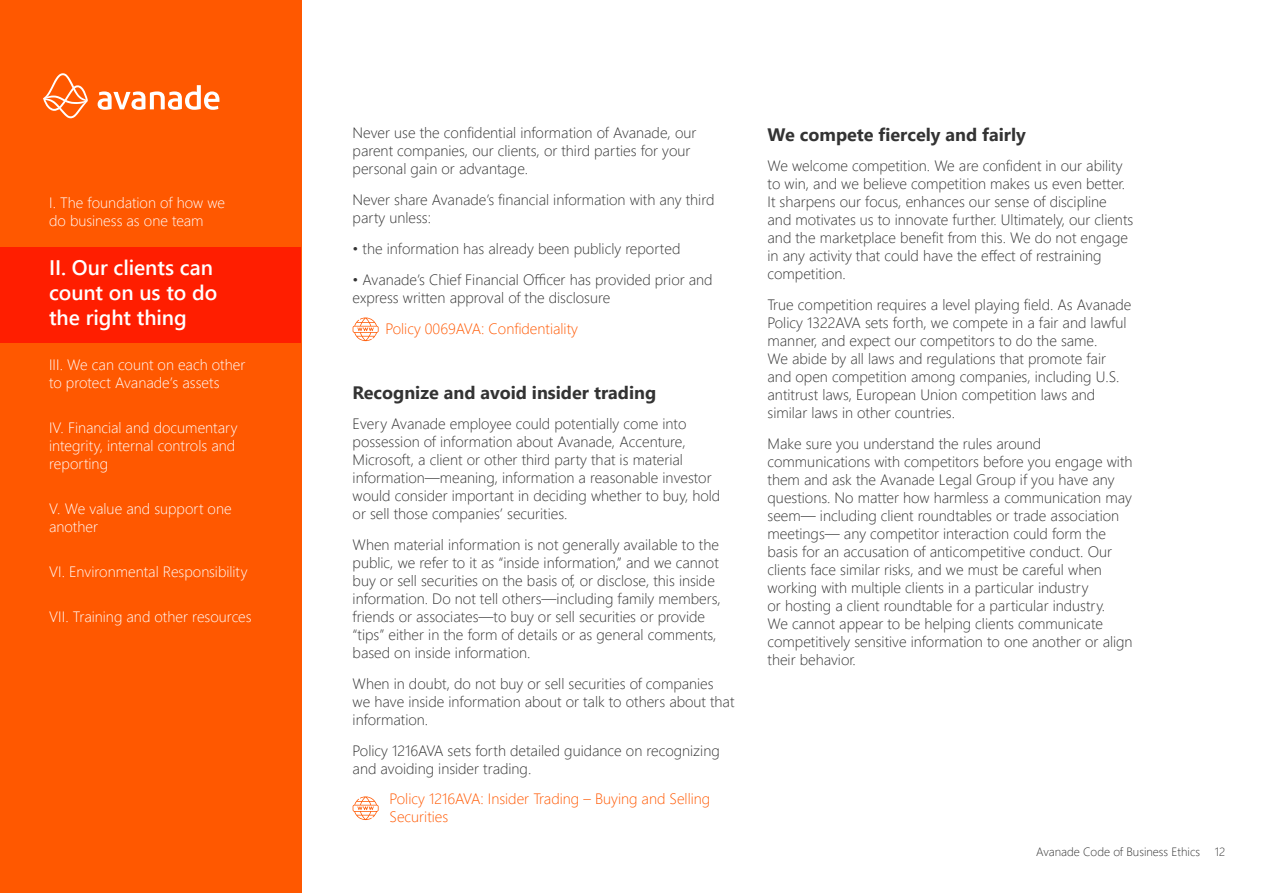
<style>
.page{position:relative;width:1263px;height:893px;background:#fff}
.page>*{position:absolute;margin:0;border:0;box-sizing:border-box;transform-origin:0 0}
.t1{font:600 21px/25.2px "Segoe UI";letter-spacing:-.005em;color:#fff}
.t2{font:700 18px "Segoe UI";color:#333}
.t3{font:300 15px/18px "Segoe UI";color:#333}
.t4{font:300 15px/18px "Segoe UI";color:#fff}
.t5{font:300 15px/18px "Segoe UI";color:#ff5800}
.t6{font:300 12px "Segoe UI";color:#333}
</style>
<div class="page">
<div style="left:0;top:0;width:301px;height:893px;background:#ff5800"></div>
<svg style="left:98px;top:85px;width:121px;height:25px"></svg>
<svg style="left:43px;top:73px;width:45px;height:45px"></svg>
<div style="left:0;top:247px;width:301px;height:95px;background:#ff1e00"></div>
<svg style="left:353px;top:317px;width:26px;height:24px"></svg>
<svg style="left:353px;top:796px;width:26px;height:24px"></svg>
<p class="t4" style="left:49px;top:193px;width:178px">I. The foundation of how we do business as one team</p>
<h1 class="t1" style="left:49px;top:253px;width:170px">II. Our clients can count on us to do the right thing</h1>
<p class="t4" style="left:49px;top:355px;width:198px">III. We can count on each other to protect Avanade’s assets</p>
<p class="t4" style="left:49px;top:418px;width:190px">IV. Financial and documentary integrity, internal controls and reporting</p>
<p class="t4" style="left:49px;top:499px;width:184px">V. We value and support one another</p>
<p class="t4" style="left:49px;top:562px;width:200px">VI. Environmental Responsibility</p>
<p class="t4" style="left:49px;top:607px;width:204px">VII. Training and other resources</p>
<p class="t3" style="left:353px;top:124px;width:345px">Never use the confidential information of Avanade, our parent companies, our clients, or third parties for your personal gain or advantage.</p>
<p class="t3" style="left:353px;top:190px;width:363px">Never share Avanade’s financial information with any third party unless:</p>
<p class="t3" style="left:353px;top:239px;width:329px">• the information has already been publicly reported</p>
<p class="t3" style="left:353px;top:270px;width:362px">• Avanade’s Chief Financial Officer has provided prior and express written approval of the disclosure</p>
<p class="t5" style="left:385px;top:319px;width:194px">Policy 0069AVA: Confidentiality</p>
<p class="t2" style="left:353px;top:375px;width:305px">Recognize and avoid insider trading</p>
<p class="t3" style="left:353px;top:414px;width:369px">Every Avanade employee could potentially come into possession of information about Avanade, Accenture, Microsoft, a client or other third party that is material information—meaning, information a reasonable investor would consider important in deciding whether to buy, hold or sell those companies’ securities.</p>
<p class="t3" style="left:353px;top:535px;width:370px">When material information is not generally available to the public, we refer to it as “inside information,” and we cannot buy or sell securities on the basis of, or disclose, this inside information. Do not tell others—including family members, friends or associates—to buy or sell securities or provide “tips” either in the form of details or as general comments, based on inside information.</p>
<p class="t3" style="left:353px;top:674px;width:383px">When in doubt, do not buy or sell securities of companies we have inside information about or talk to others about that information.</p>
<p class="t3" style="left:353px;top:741px;width:369px">Policy 1216AVA sets forth detailed guidance on recognizing and avoiding insider trading.</p>
<p class="t5" style="left:390px;top:789px;width:322px">Policy 1216AVA: Insider Trading – Buying and Selling<br>Securities</p>
<p class="t2" style="left:767px;top:117px;width:260px">We compete fiercely and fairly</p>
<p class="t3" style="left:767px;top:156px;width:367px">We welcome competition. We are confident in our ability to win, and we believe competition makes us even better.<br>It sharpens our focus, enhances our sense of discipline and motivates us to innovate further. Ultimately, our clients and the marketplace benefit from this. We do not engage in any activity that could have the effect of restraining competition.</p>
<p class="t3" style="left:767px;top:295px;width:365px">True competition requires a level playing field. As Avanade Policy 1322AVA sets forth, we compete in a fair and lawful manner, and expect our competitors to do the same.<br>We abide by all laws and regulations that promote fair and open competition among companies, including U.S. antitrust laws, European Union competition laws and similar laws in other countries.</p>
<p class="t3" style="left:767px;top:434px;width:367px">Make sure you understand the rules around communications with competitors before you engage with them and ask the Avanade Legal Group if you have any questions. No matter how harmless a communication may seem— including client roundtables or trade association meetings— any competitor interaction could form the basis for an accusation of anticompetitive conduct. Our clients face similar risks, and we must be careful when working with multiple clients in a particular industry<br>or hosting a client roundtable for a particular industry.<br>We cannot appear to be helping clients communicate competitively sensitive information to one another or align their behavior.</p>
<p class="t6" style="left:1036px;top:842px;width:191px">Avanade Code of Business Ethics 12</p>
</div>
